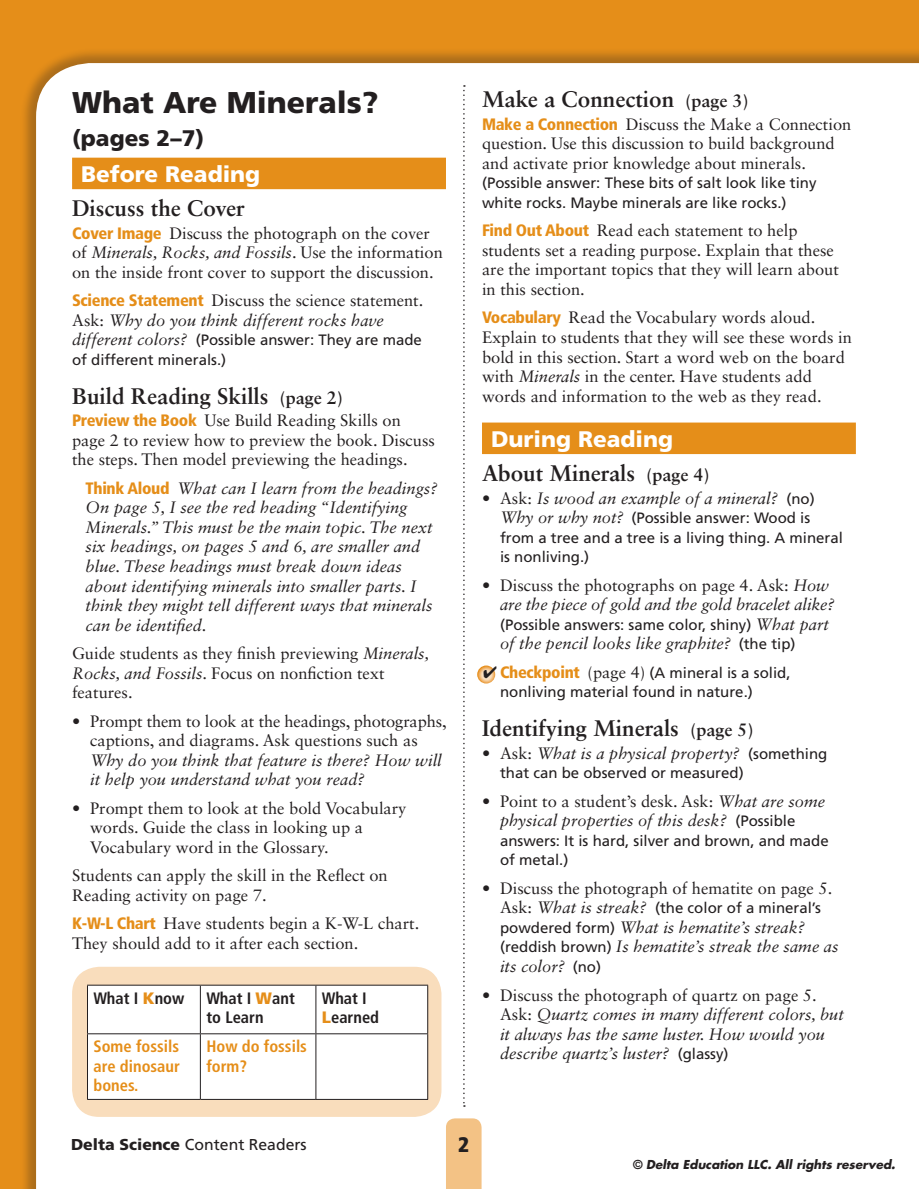
<style>
.page{position:relative;width:919px;height:1189px;background:#fff}
.page>*{position:absolute;margin:0;border:0;box-sizing:border-box;transform-origin:0 0}
.t1{font:900 30px "Frutiger LT Std";color:#231f20}
.t2{font:700 22.5px "Sabon LT Std";color:#231f20}
.t3{font:900 22.5px "Frutiger LT Std";color:#fff}
.t4{font:900 22.5px "Frutiger LT Std";color:#231f20}
.t5{font:900 condensed 21px "Frutiger LT Std";color:#231f20}
.t6{font:16.5px/19.5px "Sabon LT Std";color:#231f20}
.t7{font:italic 16.5px/19.5px "Sabon LT Std";color:#231f20}
.t8{font:700 condensed 16.5px/19.5px "Frutiger LT Std";color:#e58e19;text-align:justify}
.t9{font:700 condensed 16.5px/19.5px "Frutiger LT Std";color:#231f20}
.t10{font:15.75px "Frutiger LT Std";color:#231f20}
.t11{font:15px/19.5px "Frutiger LT Std";color:#231f20}
.t12{font:italic 700 12px "Futura";color:#231f20}
.s1{font-family:"Frutiger LT Std";font-weight:900;font-stretch:condensed;color:#e58e19}
.s2{font-style:italic}
.s3{font-family:"Sabon LT Std";font-style:italic;font-size:16.5px}
.s4{font-size:18px}
.s5{font-family:"Frutiger LT Std";font-weight:900;font-style:normal;font-stretch:condensed;color:#e58e19}
.s6{font-weight:900;font-stretch:normal;color:#e58e19}
.s7{font-style:normal}
.s8{font-family:"Frutiger LT Std";font-style:normal;font-size:15px}
.s9{font-weight:900;font-stretch:condensed;font-size:16.5px;color:#e58e19}
.s10{font-family:"Sabon LT Std";font-size:16.5px}
.s11{font-weight:900}
</style>
<div class="page">
<div style="left:0;top:0;width:918px;height:1188px;background:#e58e19"></div>
<div style="left:19px;top:46px;width:899px;height:1142px;background:#231f20;opacity:.3"></div>
<div style="left:36px;top:63px;width:881px;height:1125px;background:#fff"></div>
<div style="left:446px;top:1118px;width:35px;height:70px;background:#f3c285"></div>
<hr style="left:918px;top:0;width:1px;height:1188px;background:#e58e19">
<hr style="left:918px;top:46px;width:1px;height:1142px;background:#231f20;opacity:.3">
<svg style="left:463px;top:85px;width:1px;height:1021px"></svg>
<div style="left:72px;top:158px;width:374px;height:31px;background:#e58e19"></div>
<div style="left:482px;top:422px;width:373px;height:32px;background:#e58e19"></div>
<svg style="left:477px;top:665px;width:18px;height:18px"></svg>
<div style="left:72px;top:966px;width:369px;height:150px;background:#f9ddbc;border-radius:27px"></div>
<div style="left:88px;top:985px;width:339px;height:113px;background:#fff"></div>
<hr style="left:87px;top:984px;width:113px;height:1px;background:#231f20">
<hr style="left:87px;top:985px;width:1px;height:48px;background:#231f20">
<hr style="left:200px;top:984px;width:116px;height:1px;background:#231f20">
<hr style="left:200px;top:985px;width:1px;height:48px;background:#231f20">
<hr style="left:316px;top:984px;width:112px;height:1px;background:#231f20">
<hr style="left:315px;top:985px;width:1px;height:48px;background:#231f20">
<hr style="left:427px;top:985px;width:1px;height:48px;background:#231f20">
<hr style="left:87px;top:1033px;width:113px;height:1px;background:#231f20">
<hr style="left:87px;top:1033px;width:1px;height:65px;background:#231f20">
<hr style="left:200px;top:1033px;width:116px;height:1px;background:#231f20">
<hr style="left:200px;top:1033px;width:1px;height:65px;background:#231f20">
<hr style="left:316px;top:1033px;width:112px;height:1px;background:#231f20">
<hr style="left:315px;top:1033px;width:1px;height:65px;background:#231f20">
<hr style="left:427px;top:1033px;width:1px;height:65px;background:#231f20">
<hr style="left:87px;top:1098px;width:113px;height:1px;background:#231f20">
<hr style="left:200px;top:1098px;width:116px;height:1px;background:#231f20">
<hr style="left:316px;top:1098px;width:112px;height:1px;background:#231f20">
<hr style="left:917px;top:63px;width:2px;height:1125px;background:#fff">
<h1 class="t1" style="left:72px;top:84px;width:308px">What Are Minerals?</h1>
<h2 class="t4" style="left:72px;top:124px;width:133px">(pages 2–7)</h2>
<h2 class="t3" style="left:81px;top:160px;width:181px">Before Reading</h2>
<h2 class="t2" style="left:72px;top:194px;width:174px">Discuss the Cover</h2>
<p class="t6" style="left:72px;top:223px;width:372px"><span class="s1">Cover Image</span> Discuss the photograph on the cover of <span class="s2">Minerals, Rocks, and Fossils</span>. Use the information on the inside front cover to support the discussion.</p>
<p class="t6" style="left:72px;top:290px;width:352px"><span class="s1">Science Statement</span> Discuss the science statement.<br>Ask: <span class="s2">Why do you think different rocks have</span></p>
<p class="t11" style="left:72px;top:330px;width:351px"><span class="s3">different colors?</span> (Possible answer: They are made of different minerals.)</p>
<h2 class="t2" style="left:72px;top:382px;width:272px">Build Reading Skills <span class="s4">(page 2)</span></h2>
<p class="t6" style="left:72px;top:410px;width:364px"><span class="s1">Preview the Book</span> Use Build Reading Skills on page 2 to review how to preview the book. Discuss the steps. Then model previewing the headings.</p>
<p class="t7" style="left:86px;top:478px;width:353px"><span class="s5">Think Aloud</span> What can I learn from the headings?<br>On page 5, I see the red heading “Identifying Minerals.” This must be the main topic. The next six headings, on pages 5 and 6, are smaller and blue. These headings must break down ideas about identifying minerals into smaller parts. I think they might tell different ways that minerals can be identified.</p>
<p class="t6" style="left:72px;top:643px;width:358px">Guide students as they finish previewing <span class="s2">Minerals,<br>Rocks, and Fossils</span>. Focus on nonfiction text features.</p>
<p class="t6" style="left:90px;top:710px;width:358px;text-indent:-18px">• Prompt them to look at the headings, photographs, captions, and diagrams. Ask questions such as</p>
<p class="t7" style="left:90px;top:750px;width:353px">Why do you think that feature is there? How will it help you understand what you read?</p>
<p class="t6" style="left:90px;top:797px;width:318px;text-indent:-18px">• Prompt them to look at the bold Vocabulary words. Guide the class in looking up a<br>Vocabulary word in the Glossary.</p>
<p class="t6" style="left:72px;top:865px;width:317px">Students can apply the skill in the Reflect on<br>Reading activity on page 7.</p>
<p class="t6" style="left:72px;top:913px;width:348px"><span class="s1">K-W-L Chart</span> Have students begin a K-W-L chart.<br>They should add to it after each section.</p>
<p class="t9" style="left:93px;top:987px;width:92px">What I <span class="s6">K</span>now</p>
<p class="t9" style="left:206px;top:987px;width:90px">What I <span class="s6">W</span>ant to Learn</p>
<p class="t9" style="left:322px;top:987px;width:59px">What I<br><span class="s6">L</span>earned</p>
<p class="t8" style="left:93px;top:1036px;width:88px">Some fossils are dinosaur bones.</p>
<p class="t8" style="left:206px;top:1036px;width:102px">How do fossils form?</p>
<h2 class="t2" style="left:482px;top:85px;width:268px">Make a Connection <span class="s4">(page 3)</span></h2>
<p class="t6" style="left:482px;top:114px;width:371px"><span class="s1">Make a Connection</span> Discuss the Make a Connection question. Use this discussion to build background and activate prior knowledge about minerals.</p>
<p class="t11" style="left:482px;top:173px;width:336px">(Possible answer: These bits of salt look like tiny white rocks. Maybe minerals are like rocks.)</p>
<p class="t6" style="left:482px;top:221px;width:358px"><span class="s1">Find Out About</span> Read each statement to help students set a reading purpose. Explain that these are the important topics that they will learn about in this section.</p>
<p class="t6" style="left:482px;top:308px;width:371px"><span class="s1">Vocabulary</span> Read the Vocabulary words aloud.<br>Explain to students that they will see these words in bold in this section. Start a word web on the board with <span class="s2">Minerals</span> in the center. Have students add words and information to the web as they read.</p>
<h2 class="t3" style="left:491px;top:425px;width:184px">During Reading</h2>
<h2 class="t2" style="left:482px;top:459px;width:229px">About Minerals <span class="s4">(page 4)</span></h2>
<p class="t7" style="left:482px;top:488px;width:334px"><span class="s7">• Ask:</span> Is wood an example of a mineral? <span class="s8">(no)</span></p>
<p class="t11" style="left:500px;top:508px;width:344px"><span class="s3">Why or why not?</span> (Possible answer: Wood is from a tree and a tree is a living thing. A mineral is nonliving.)</p>
<p class="t7" style="left:500px;top:575px;width:336px;text-indent:-18px"><span class="s7">• Discuss the photographs on page 4. Ask:</span> How are the piece of gold and the gold bracelet alike?</p>
<p class="t11" style="left:500px;top:614px;width:330px">(Possible answers: same color, shiny) <span class="s3">What part</span></p>
<p class="t7" style="left:500px;top:633px;width:297px">of the pencil looks like graphite? <span class="s8">(the tip)</span></p>
<p class="t11" style="left:500px;top:662px;width:292px;text-indent:-17px">✔ <span class="s9">Checkpoint</span> <span class="s10">(page 4)</span> (A mineral is a solid, nonliving material found in nature.)</p>
<h2 class="t2" style="left:482px;top:714px;width:273px">Identifying Minerals <span class="s4">(page 5)</span></h2>
<p class="t7" style="left:482px;top:743px;width:347px"><span class="s7">• Ask:</span> What is a physical property? <span class="s8">(something</span></p>
<p class="t11" style="left:500px;top:763px;width:245px">that can be observed or measured)</p>
<p class="t7" style="left:500px;top:791px;width:326px;text-indent:-18px"><span class="s7">• Point to a student’s desk. Ask:</span> What are some physical properties of this desk? <span class="s8">(Possible</span></p>
<p class="t11" style="left:500px;top:830px;width:330px">answers: It is hard, silver and brown, and made of metal.)</p>
<p class="t6" style="left:482px;top:878px;width:351px">• Discuss the photograph of hematite on page 5.</p>
<p class="t11" style="left:500px;top:898px;width:322px"><span class="s10">Ask:</span> <span class="s3">What is streak?</span> (the color of a mineral’s</p>
<p class="t7" style="left:500px;top:917px;width:340px"><span class="s8">powdered form)</span> What is hematite’s streak? <span class="s8">(reddish brown)</span> Is hematite’s streak the same as its color? <span class="s8">(no)</span></p>
<p class="t7" style="left:500px;top:984px;width:345px;text-indent:-18px"><span class="s7">• Discuss the photograph of quartz on page 5.<br>Ask:</span> Quartz comes in many different colors, but it always has the same luster. How would you describe quartz’s luster? <span class="s8">(glassy)</span></p>
<p class="t10" style="left:71px;top:1135px;width:237px"><span class="s11">Delta Science</span> Content Readers</p>
<p class="t5" style="left:458px;top:1131px;width:12px">2</p>
<p class="t12" style="left:633px;top:1155px;width:263px"><span class="s7">©</span> Delta Education LLC. All rights reserved.</p>
</div>
